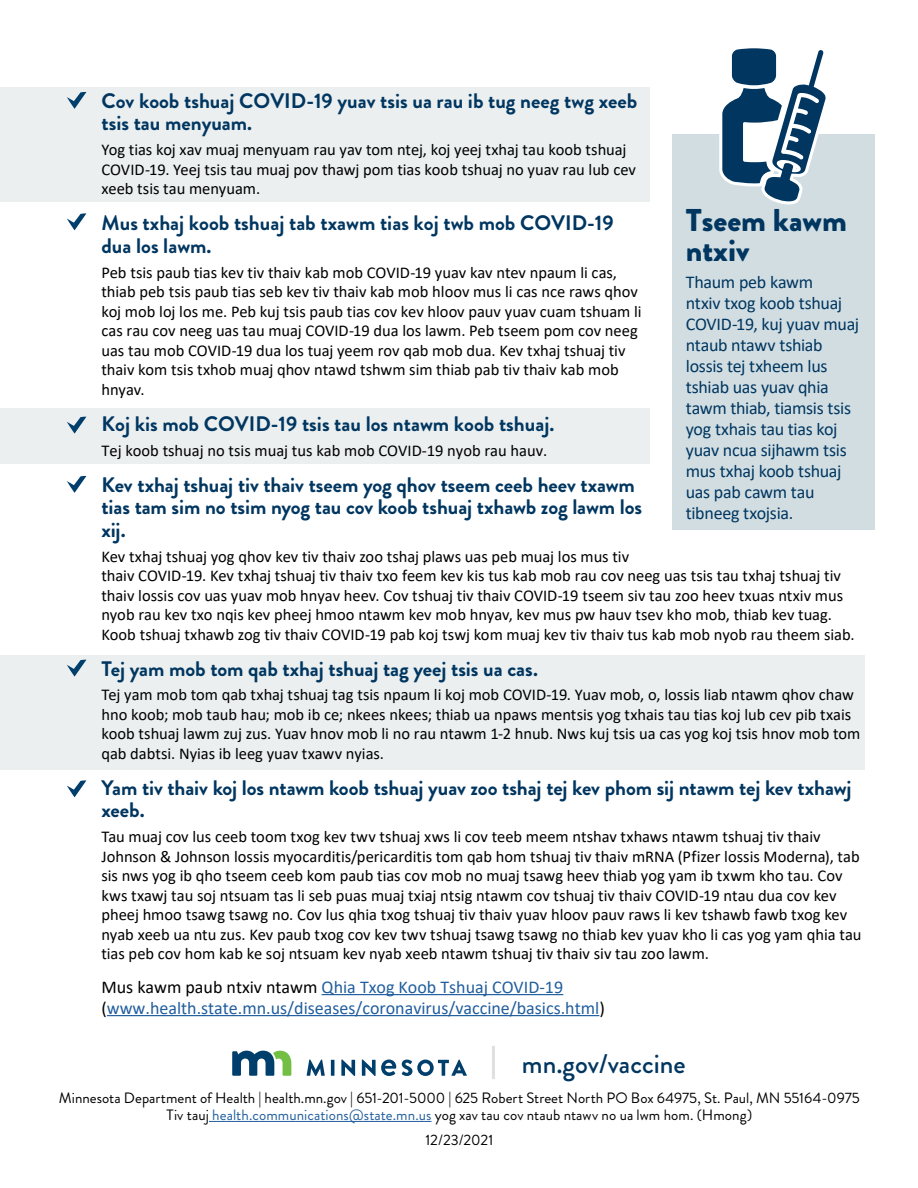
<style>
.page{position:relative;width:918px;height:1188px;background:#fff}
.page>*{position:absolute;margin:0;border:0;box-sizing:border-box;transform-origin:0 0}
.body{font:900 31.5px/30px "Brandon Grotesque";color:#003660}
.mn_gov_vaccine{font:500 27px "Brandon Grotesque";color:#003660}
.t1{font:700 21px/22.5px "Brandon Grotesque";color:#003660}
.body-2{font:18px/21px "Calibri";letter-spacing:-.02em;color:#003660}
.No_Spacing{font:18px "Calibri";color:#215e9e}
.body-3{font:16.5px/19.5px "Calibri";letter-spacing:-.005em;color:#000}
.t2{font:15px/16.5px "Brandon Grotesque";color:#000;text-align:center}
.s1{color:#000}
.s2{color:#215e9e}
</style>
<div class="page">
<hr style="left:209px;top:1121px;width:222px;height:1px;background:#215e9e">
<div style="left:1px;top:656px;width:864px;height:114px;background:#ebeff0"></div>
<div style="left:0;top:408px;width:649px;height:56px;background:#ebeff0"></div>
<div style="left:0;top:87px;width:649px;height:115px;background:#ebeff0"></div>
<div style="left:672px;top:134px;width:203px;height:396px;background:#d1dde1"></div>
<hr style="left:322px;top:994px;width:241px;height:1px;background:#215e9e">
<hr style="left:107px;top:1015px;width:492px;height:1px;background:#215e9e">
<svg style="left:719px;top:48px;width:107px;height:156px"></svg>
<svg style="left:67px;top:92px;width:19px;height:17px"></svg>
<svg style="left:67px;top:213px;width:19px;height:17px"></svg>
<svg style="left:67px;top:416px;width:19px;height:17px"></svg>
<svg style="left:67px;top:476px;width:19px;height:17px"></svg>
<svg style="left:67px;top:659px;width:19px;height:17px"></svg>
<svg style="left:67px;top:780px;width:19px;height:17px"></svg>
<svg style="left:232px;top:1051px;width:59px;height:25px"></svg>
<svg style="left:307px;top:1060px;width:18px;height:16px"></svg>
<hr style="left:331px;top:1060px;width:3px;height:16px;background:#003f6b">
<svg style="left:341px;top:1060px;width:14px;height:16px"></svg>
<svg style="left:402px;top:1060px;width:65px;height:16px"></svg>
<svg style="left:362px;top:1060px;width:34px;height:16px"></svg>
<hr style="left:492px;top:1046px;width:3px;height:33px;background:#dfe1df">
<h2 class="t1" style="left:101px;top:90px;width:537px">Cov koob tshuaj COVID-19 yuav tsis ua rau ib tug neeg twg xeeb tsis tau menyuam.</h2>
<p class="body-3" style="left:101px;top:140px;width:536px">Yog tias koj xav muaj menyuam rau yav tom ntej, koj yeej txhaj tau koob tshuaj<br>COVID-19. Yeej tsis tau muaj pov thawj pom tias koob tshuaj no yuav rau lub cev xeeb tsis tau menyuam.</p>
<h2 class="t1" style="left:101px;top:212px;width:514px">Mus txhaj koob tshuaj tab txawm tias koj twb mob COVID-19 dua los lawm.</h2>
<p class="body-3" style="left:101px;top:262px;width:542px">Peb tsis paub tias kev tiv thaiv kab mob COVID-19 yuav kav ntev npaum li cas, thiab peb tsis paub tias seb kev tiv thaiv kab mob hloov mus li cas nce raws qhov koj mob loj los me. Peb kuj tsis paub tias cov kev hloov pauv yuav cuam tshuam li cas rau cov neeg uas tau muaj COVID-19 dua los lawm. Peb tseem pom cov neeg uas tau mob COVID-19 dua los tuaj yeem rov qab mob dua. Kev txhaj tshuaj tiv thaiv kom tsis txhob muaj qhov ntawd tshwm sim thiab pab tiv thaiv kab mob hnyav.</p>
<h2 class="t1" style="left:101px;top:413px;width:454px">Koj kis mob COVID-19 tsis tau los ntawm koob tshuaj.</h2>
<p class="body-3" style="left:101px;top:440px;width:447px">Tej koob tshuaj no tsis muaj tus kab mob COVID-19 nyob rau hauv.</p>
<h2 class="t1" style="left:101px;top:473px;width:542px">Kev txhaj tshuaj tiv thaiv tseem yog qhov tseem ceeb heev txawm tias tam sim no tsim nyog tau cov koob tshuaj txhawb zog lawm los xij.</h2>
<h2 class="body-3" style="left:101px;top:546px;width:755px">Kev txhaj tshuaj yog qhov kev tiv thaiv zoo tshaj plaws uas peb muaj los mus tiv<br>thaiv COVID-19. Kev txhaj tshuaj tiv thaiv txo feem kev kis tus kab mob rau cov neeg uas tsis tau txhaj tshuaj tiv thaiv lossis cov uas yuav mob hnyav heev. Cov tshuaj tiv thaiv COVID-19 tseem siv tau zoo heev txuas ntxiv mus nyob rau kev txo nqis kev pheej hmoo ntawm kev mob hnyav, kev mus pw hauv tsev kho mob, thiab kev tuag.<br>Koob tshuaj txhawb zog tiv thaiv COVID-19 pab koj tswj kom muaj kev tiv thaiv tus kab mob nyob rau theem siab.</h2>
<h2 class="t1" style="left:101px;top:657px;width:438px">Tej yam mob tom qab txhaj tshuaj tag yeej tsis ua cas.</h2>
<p class="body-3" style="left:101px;top:685px;width:760px">Tej yam mob tom qab txhaj tshuaj tag tsis npaum li koj mob COVID-19. Yuav mob, o, lossis liab ntawm qhov chaw hno koob; mob taub hau; mob ib ce; nkees nkees; thiab ua npaws mentsis yog txhais tau tias koj lub cev pib txais koob tshuaj lawm zuj zus. Yuav hnov mob li no rau ntawm 1-2 hnub. Nws kuj tsis ua cas yog koj tsis hnov mob tom qab dabtsi. Nyias ib leeg yuav txawv nyias.</p>
<h2 class="t1" style="left:101px;top:777px;width:752px">Yam tiv thaiv koj los ntawm koob tshuaj yuav zoo tshaj tej kev phom sij ntawm tej kev txhawj xeeb.</h2>
<p class="body-3" style="left:101px;top:827px;width:762px">Tau muaj cov lus ceeb toom txog kev twv tshuaj xws li cov teeb meem ntshav txhaws ntawm tshuaj tiv thaiv Johnson &amp; Johnson lossis myocarditis/pericarditis tom qab hom tshuaj tiv thaiv mRNA (Pfizer lossis Moderna), tab sis nws yog ib qho tseem ceeb kom paub tias cov mob no muaj tsawg heev thiab yog yam ib txwm kho tau. Cov kws txawj tau soj ntsuam tas li seb puas muaj txiaj ntsig ntawm cov tshuaj tiv thaiv COVID-19 ntau dua cov kev pheej hmoo tsawg tsawg no. Cov lus qhia txog tshuaj tiv thaiv yuav hloov pauv raws li kev tshawb fawb txog kev nyab xeeb ua ntu zus. Kev paub txog cov kev twv tshuaj tsawg tsawg no thiab kev yuav kho li cas yog yam qhia tau tias peb cov hom kab ke soj ntsuam kev nyab xeeb ntawm tshuaj tiv thaiv siv tau zoo lawm.</p>
<p class="body" style="left:686px;top:205px;width:162px">Tseem kawm ntxiv</p>
<p class="body-2" style="left:686px;top:271px;width:175px">Thaum peb kawm<br>ntxiv txog koob tshuaj<br>COVID-19, kuj yuav muaj ntaub ntawv tshiab lossis tej txheem lus tshiab uas yuav qhia tawm thiab, tiamsis tsis yog txhais tau tias koj yuav ncua sijhawm tsis mus txhaj koob tshuaj uas pab cawm tau tibneeg txojsia.</p>
<p class="No_Spacing" style="left:101px;top:974px;width:463px"><span class="s1">Mus kawm paub ntxiv ntawm</span> Qhia Txog Koob Tshuaj COVID-19</p>
<p class="No_Spacing" style="left:101px;top:995px;width:505px"><span class="s1">(</span>www.health.state.mn.us/diseases/coronavirus/vaccine/basics.html<span class="s1">)</span></p>
<p class="mn_gov_vaccine" style="left:522px;top:1045px;width:165px">mn.gov/vaccine</p>
<p class="t2" style="left:59px;top:1090px;width:803px">Minnesota Department of Health | health.mn.gov | 651-201-5000 | 625 Robert Street North PO Box 64975, St. Paul, MN 55164-0975<br>Tiv tauj <span class="s2">health.communications@state.mn.us</span> yog xav tau cov ntaub ntawv no ua lwm hom. (Hmong)</p>
<p class="t2" style="left:425px;top:1132px;width:69px">12/23/2021</p>
</div>
